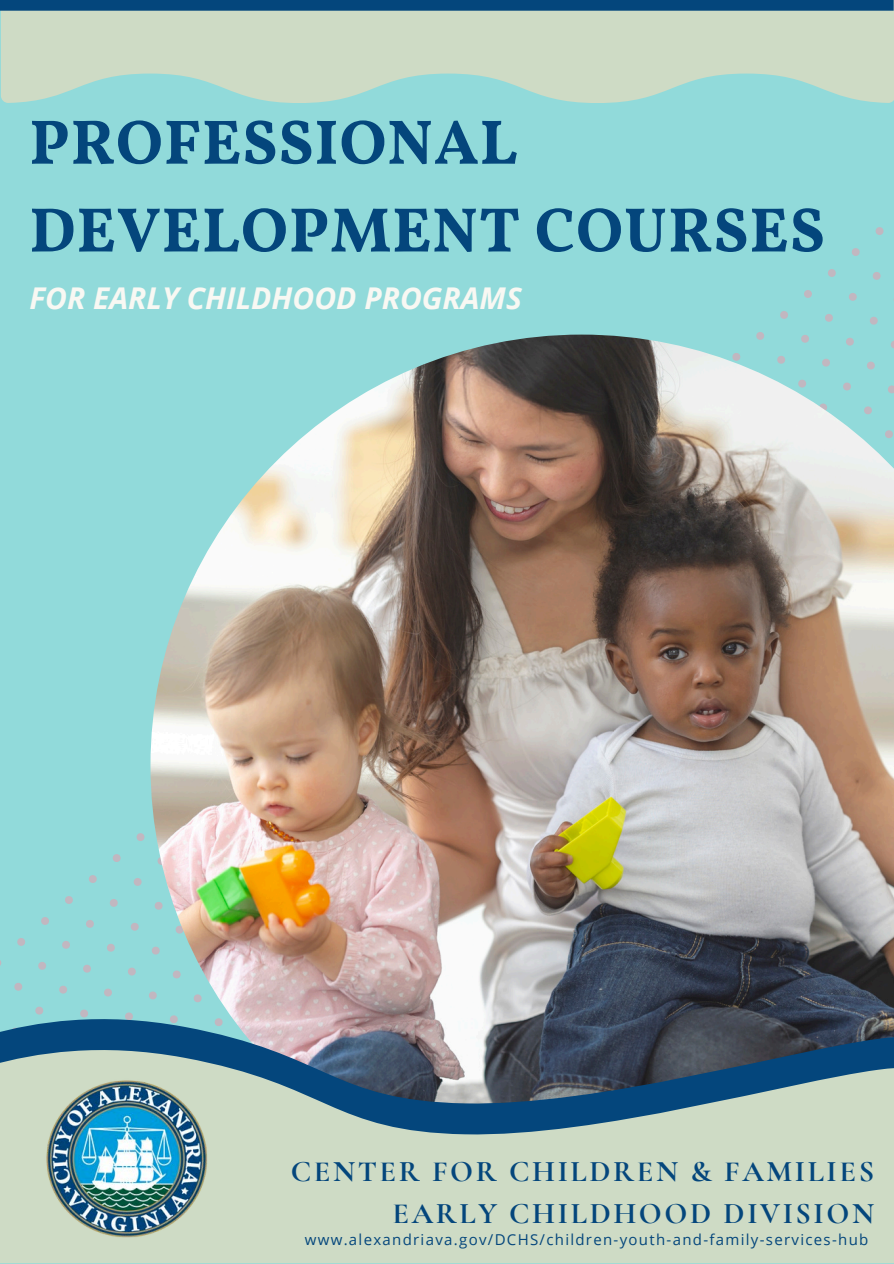
<style>
.page{position:relative;width:894px;height:1264px;background:#fff}
.page>*{position:absolute;margin:0;border:0;box-sizing:border-box;transform-origin:0 0}
.t1{font:700 63px/87.8px "Vollkorn";letter-spacing:.015em;color:#04467c}
.t2{font:700 30px/41.7px "Cormorant Garamond";letter-spacing:.085em;color:#04467c;text-align:right}
.t3{font:italic 700 30px "Open Sans";color:#f8f8f3}
.t4{font:15px "Open Sans";letter-spacing:.085em;color:#04467c}
</style>
<div class="page">
<div style="left:0;top:0;width:893px;height:1263px;background:#91dada"></div>
<svg style="left:875px;top:227px;width:9px;height:8px"></svg>
<svg style="left:852px;top:248px;width:8px;height:8px"></svg>
<svg style="left:828px;top:269px;width:8px;height:8px"></svg>
<svg style="left:804px;top:290px;width:8px;height:8px"></svg>
<svg style="left:780px;top:311px;width:8px;height:8px"></svg>
<svg style="left:757px;top:332px;width:7px;height:2px"></svg>
<svg style="left:873px;top:272px;width:8px;height:8px"></svg>
<svg style="left:849px;top:293px;width:8px;height:8px"></svg>
<svg style="left:825px;top:314px;width:8px;height:8px"></svg>
<svg style="left:870px;top:317px;width:8px;height:8px"></svg>
<svg style="left:136px;top:833px;width:9px;height:8px"></svg>
<svg style="left:112px;top:854px;width:9px;height:8px"></svg>
<svg style="left:89px;top:875px;width:8px;height:8px"></svg>
<svg style="left:65px;top:896px;width:8px;height:8px"></svg>
<svg style="left:41px;top:917px;width:8px;height:8px"></svg>
<svg style="left:17px;top:938px;width:8px;height:8px"></svg>
<svg style="left:133px;top:878px;width:9px;height:8px"></svg>
<svg style="left:110px;top:899px;width:8px;height:8px"></svg>
<svg style="left:86px;top:920px;width:8px;height:8px"></svg>
<svg style="left:62px;top:941px;width:8px;height:8px"></svg>
<svg style="left:38px;top:962px;width:8px;height:8px"></svg>
<svg style="left:14px;top:983px;width:9px;height:8px"></svg>
<svg style="left:131px;top:923px;width:8px;height:8px"></svg>
<svg style="left:107px;top:944px;width:8px;height:8px"></svg>
<svg style="left:83px;top:965px;width:8px;height:8px"></svg>
<svg style="left:59px;top:985px;width:8px;height:9px"></svg>
<svg style="left:35px;top:1006px;width:8px;height:5px"></svg>
<svg style="left:128px;top:967px;width:8px;height:9px"></svg>
<svg style="left:104px;top:988px;width:8px;height:9px"></svg>
<img style="left:150px;top:334px;width:743px;height:677px">
<svg style="left:297px;top:1263px;width:356px;height:1px"></svg>
<svg style="left:0;top:1011px;width:893px;height:31px;background:#687887"></svg>
<svg style="left:0;top:1042px;width:893px;height:221px;background:#a3b6af"></svg>
<img style="left:45px;top:1078px;width:164px;height:164px">
<svg style="left:1px;top:11px;width:892px;height:92px;fill:#cedbc5"></svg>
<div style="left:0;top:0;width:893px;height:11px;background:#04467c"></div>
<h2 class="t1" style="left:29px;top:104px;width:796px">PROFESSIONAL<br>DEVELOPMENT COURSES</h2>
<p class="t3" style="left:29px;top:276px;width:494px">FOR EARLY CHILDHOOD PROGRAMS</p>
<p class="t2" style="left:291px;top:1150px;width:584px">CENTER FOR CHILDREN &amp; FAMILIES<br>EARLY CHILDHOOD DIVISION</p>
<p class="t4" style="left:305px;top:1228px;width:565px">www.alexandriava.gov/DCHS/children-youth-and-family-services-hub</p>
</div>
